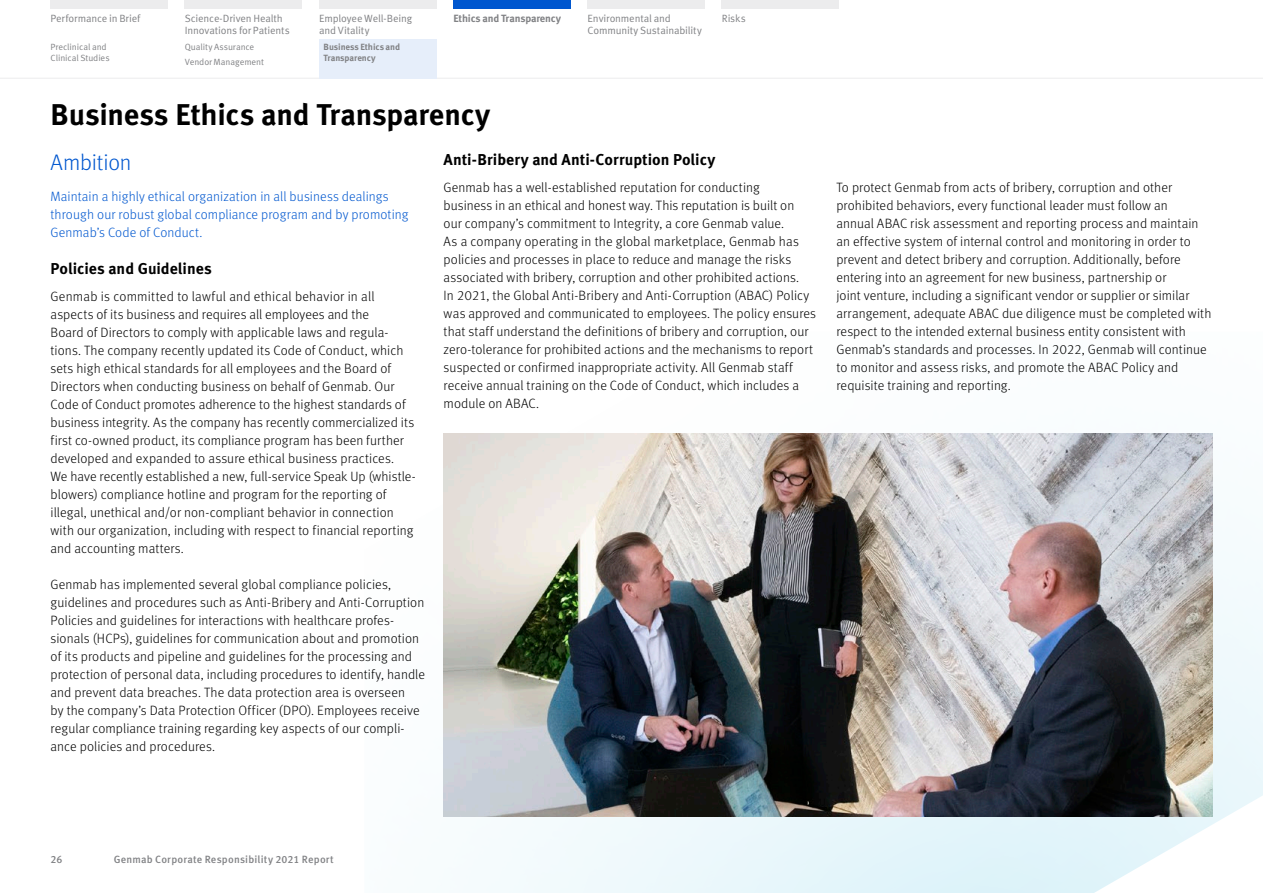
<style>
.page{position:relative;width:1263px;height:893px;background:#fff}
.page>*{position:absolute;margin:0;border:0;box-sizing:border-box;transform-origin:0 0}
.Page_Title{font:700 30px "Meta Pro";letter-spacing:-.01em;color:#000}
.t1{font:300 22.5px "Meta Pro";letter-spacing:-.01em;color:#0057cf}
.Subhead{font:700 15.75px "Meta Pro";color:#000}
.BODY{font:300 13.5px/18px "Meta Pro";letter-spacing:.005em;color:#000}
.BODY-2{font:300 13.5px/18px "Meta Pro";letter-spacing:.005em;color:#0057cf}
.t2{font:10.5px/12px "Meta Pro";letter-spacing:-.015em;color:#818285}
.t3{font:500 10.5px "Meta Pro";letter-spacing:.015em;color:#818285}
.NAV_Bar_1{font:700 10.5px "Meta Pro";letter-spacing:-.015em;color:#818285}
.NAV_Bar_2{font:9px/10.5px "Meta Pro";letter-spacing:-.01em;color:#818285}
.NAV_Bar_2-2{font:700 9px/10.5px "Meta Pro";letter-spacing:-.01em;color:#818285}
</style>
<div class="page">
<hr style="left:0;top:78px;width:1263px;height:1px;background:#ececed">
<svg style="left:443px;top:433px;width:820px;height:460px"></svg>
<div style="left:722px;top:0;width:117px;height:9px;background:#ececed"></div>
<div style="left:588px;top:0;width:117px;height:9px;background:#ececed"></div>
<div style="left:319px;top:0;width:117px;height:9px;background:#ececed"></div>
<div style="left:185px;top:0;width:117px;height:9px;background:#ececed"></div>
<div style="left:51px;top:0;width:117px;height:9px;background:#ececed"></div>
<div style="left:453px;top:0;width:117px;height:9px;background:#0057cf"></div>
<div style="left:319px;top:39px;width:117px;height:39px;background:#e6eefa"></div>
<img style="left:444px;top:434px;width:768px;height:382px">
<p class="t2" style="left:51px;top:11px;width:91px">Performance in Brief</p>
<p class="NAV_Bar_1" style="left:453px;top:10px;width:109px">Ethics and Transparency</p>
<p class="NAV_Bar_2" style="left:51px;top:41px;width:61px">Preclinical and<br>Clinical Studies</p>
<p class="NAV_Bar_2" style="left:185px;top:41px;width:71px">Quality Assurance</p>
<p class="NAV_Bar_2" style="left:185px;top:56px;width:81px">Vendor Management</p>
<p class="t2" style="left:185px;top:11px;width:106px">Science-Driven Health<br>Innovations for Patients</p>
<p class="t2" style="left:319px;top:11px;width:95px">Employee Well-Being and Vitality</p>
<p class="NAV_Bar_2-2" style="left:324px;top:41px;width:78px">Business Ethics and<br>Transparency</p>
<p class="Page_Title" style="left:51px;top:91px;width:441px">Business Ethics and Transparency</p>
<p class="t2" style="left:588px;top:11px;width:85px">Environmental and</p>
<p class="t2" style="left:722px;top:11px;width:25px">Risks</p>
<p class="t2" style="left:588px;top:23px;width:116px">Community Sustainability</p>
<h3 class="t1" style="left:51px;top:146px;width:82px">Ambition</h3>
<p class="BODY-2" style="left:51px;top:187px;width:359px">Maintain a highly ethical organization in all business dealings through our robust global compliance program and by promoting<br>Genmab’s Code of Conduct.</p>
<p class="Subhead" style="left:51px;top:257px;width:163px">Policies and Guidelines</p>
<p class="BODY" style="left:51px;top:287px;width:365px">Genmab is committed to lawful and ethical behavior in all aspects of its business and requires all employees and the<br>Board of Directors to comply with applicable laws and regula&shy;tions. The company recently updated its Code of Conduct, which sets high ethical standards for all employees and the Board of Directors when conducting business on behalf of Genmab. Our Code of Conduct promotes adherence to the highest standards of business integrity. As the company has recently commercialized its first co-owned product, its compliance program has been further developed and expanded to assure ethical business practices.<br>We have recently established a new, full-service Speak Up (whistle&shy;blowers) compliance hotline and program for the reporting of illegal, unethical and/or non-compliant behavior in connection with our organization, including with respect to financial reporting and accounting matters.</p>
<p class="BODY" style="left:51px;top:575px;width:376px">Genmab has implemented several global compliance policies, guidelines and procedures such as Anti-Bribery and Anti-Corruption Policies and guidelines for interactions with healthcare profes&shy;sionals (HCPs), guidelines for communication about and promotion of its products and pipeline and guidelines for the processing and protection of personal data, including procedures to identify, handle and prevent data breaches. The data protection area is overseen<br>by the company’s Data Protection Officer (DPO). Employees receive regular compliance training regarding key aspects of our compli&shy;ance policies and procedures.</p>
<p class="Subhead" style="left:444px;top:147px;width:273px">Anti-Bribery and Anti-Corruption Policy</p>
<p class="BODY" style="left:444px;top:178px;width:374px">Genmab has a well-established reputation for conducting<br>business in an ethical and honest way. This reputation is built on<br>our company’s commitment to Integrity, a core Genmab value.<br>As a company operating in the global marketplace, Genmab has policies and processes in place to reduce and manage the risks associated with bribery, corruption and other prohibited actions.<br>In 2021, the Global Anti-Bribery and Anti-Corruption (ABAC) Policy was approved and communicated to employees. The policy ensures that staff understand the definitions of bribery and corruption, our zero-tolerance for prohibited actions and the mechanisms to report suspected or confirmed inappropriate activity. All Genmab staff receive annual training on the Code of Conduct, which includes a module on ABAC.</p>
<p class="BODY" style="left:836px;top:178px;width:377px">To protect Genmab from acts of bribery, corruption and other prohibited behaviors, every functional leader must follow an<br>annual ABAC risk assessment and reporting process and maintain an effective system of internal control and monitoring in order to prevent and detect bribery and corruption. Additionally, before entering into an agreement for new business, partnership or<br>joint venture, including a significant vendor or supplier or similar arrangement, adequate ABAC due diligence must be completed with respect to the intended external business entity consistent with Genmab’s standards and processes. In 2022, Genmab will continue to monitor and assess risks, and promote the ABAC Policy and requisite training and reporting.</p>
<p class="t3" style="left:51px;top:851px;width:14px">26</p>
<p class="t3" style="left:114px;top:851px;width:221px">Genmab Corporate Responsibility 2021 Report</p>
</div>
